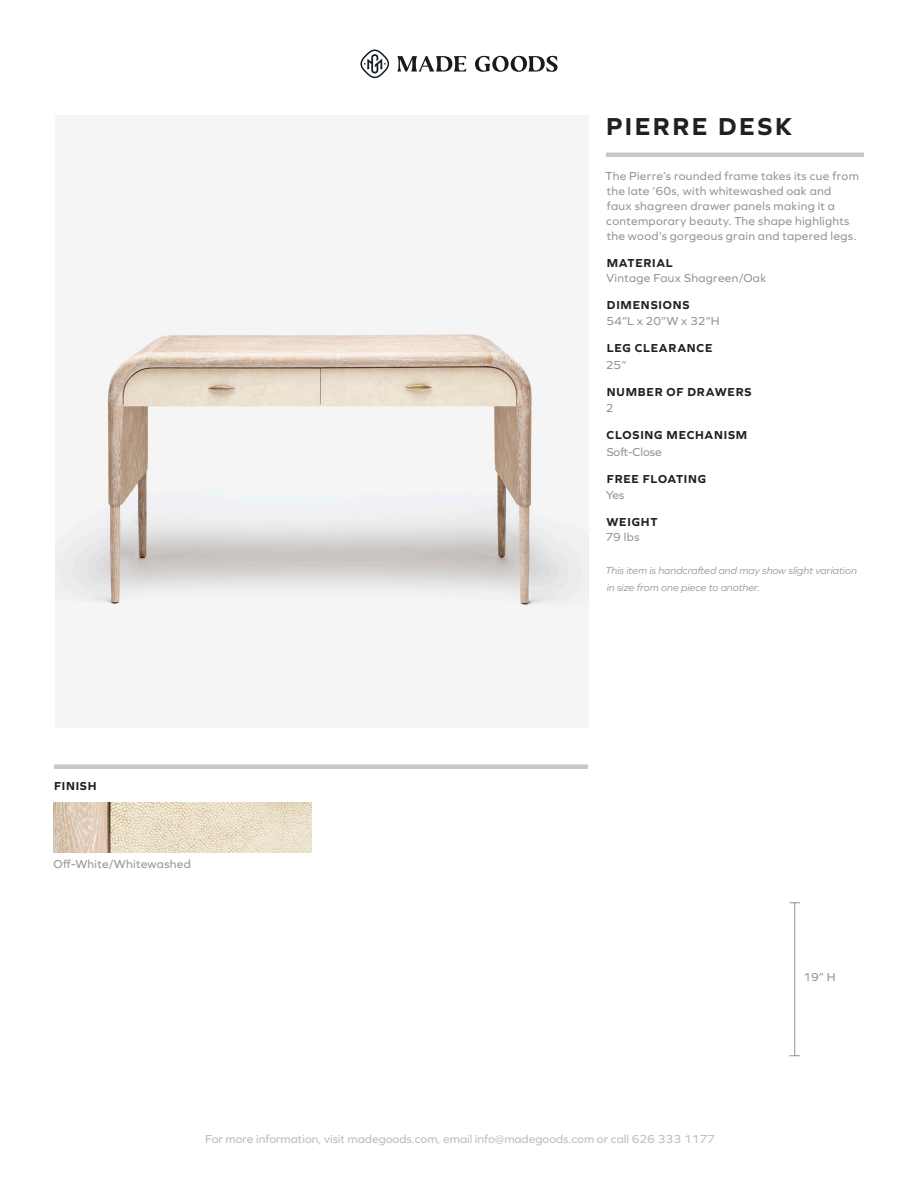
<style>
.page{position:relative;width:918px;height:1188px;background:#fff}
.page>*{position:absolute;margin:0;border:0;box-sizing:border-box;transform-origin:0 0}
.t1{font:700 25.5px "Graphie";letter-spacing:.095em;color:#231f20}
.t2{font:12px/15px "Graphie";letter-spacing:.025em;color:#939598}
.t3{font:700 12px "Graphie";letter-spacing:.065em;color:#231f20}
.t4{font:12px "Graphie";color:#bcbdc0}
.t5{font:12px "Graphie";color:#939598}
.t6{font:italic 10.5px/16.5px "Graphie";color:#939598}
</style>
<div class="page">
<hr style="left:606px;top:153px;width:258px;height:4px;background:#c7c8ca">
<svg style="left:397px;top:56px;width:161px;height:16px"></svg>
<svg style="left:360px;top:50px;width:29px;height:28px"></svg>
<img style="left:55px;top:334px;width:533px;height:278px">
<div style="left:54px;top:764px;width:534px;height:5px;background:#c7c8ca"></div>
<hr style="left:794px;top:903px;width:1px;height:153px;background:#939598">
<img style="left:54px;top:802px;width:258px;height:51px">
<p class="t1" style="left:606px;top:111px;width:187px">PIERRE DESK</p>
<p class="t2" style="left:606px;top:168px;width:255px">The Pierre’s rounded frame takes its cue from the late ’60s, with whitewashed oak and<br>faux shagreen drawer panels making it a contemporary beauty. The shape highlights the wood’s gorgeous grain and tapered legs.</p>
<p class="t3" style="left:607px;top:256px;width:67px">MATERIAL</p>
<p class="t2" style="left:606px;top:270px;width:162px">Vintage Faux Shagreen/Oak</p>
<p class="t3" style="left:607px;top:298px;width:84px">DIMENSIONS</p>
<p class="t2" style="left:606px;top:313px;width:115px">54”L x 20”W x 32”H</p>
<p class="t3" style="left:607px;top:341px;width:107px">LEG CLEARANCE</p>
<p class="t2" style="left:606px;top:357px;width:22px">25”</p>
<p class="t3" style="left:607px;top:385px;width:146px">NUMBER OF DRAWERS</p>
<p class="t2" style="left:606px;top:400px;width:9px">2</p>
<p class="t3" style="left:607px;top:428px;width:142px">CLOSING MECHANISM</p>
<p class="t5" style="left:607px;top:445px;width:57px">Soft-Close</p>
<p class="t3" style="left:607px;top:472px;width:101px">FREE FLOATING</p>
<p class="t2" style="left:606px;top:487px;width:20px">Yes</p>
<p class="t3" style="left:607px;top:515px;width:52px">WEIGHT</p>
<p class="t2" style="left:605px;top:529px;width:36px">79 lbs</p>
<p class="t6" style="left:606px;top:562px;width:253px">This item is handcrafted and may show slight variation in size from one piece to another.</p>
<p class="t3" style="left:54px;top:779px;width:44px">FINISH</p>
<p class="t2" style="left:54px;top:856px;width:139px">Off-White/Whitewashed</p>
<p class="t4" style="left:205px;top:1132px;width:511px">For more information, visit madegoods.com, email info@madegoods.com or call 626 333 1177</p>
<p class="t2" style="left:803px;top:969px;width:34px">19” H</p>
</div>
